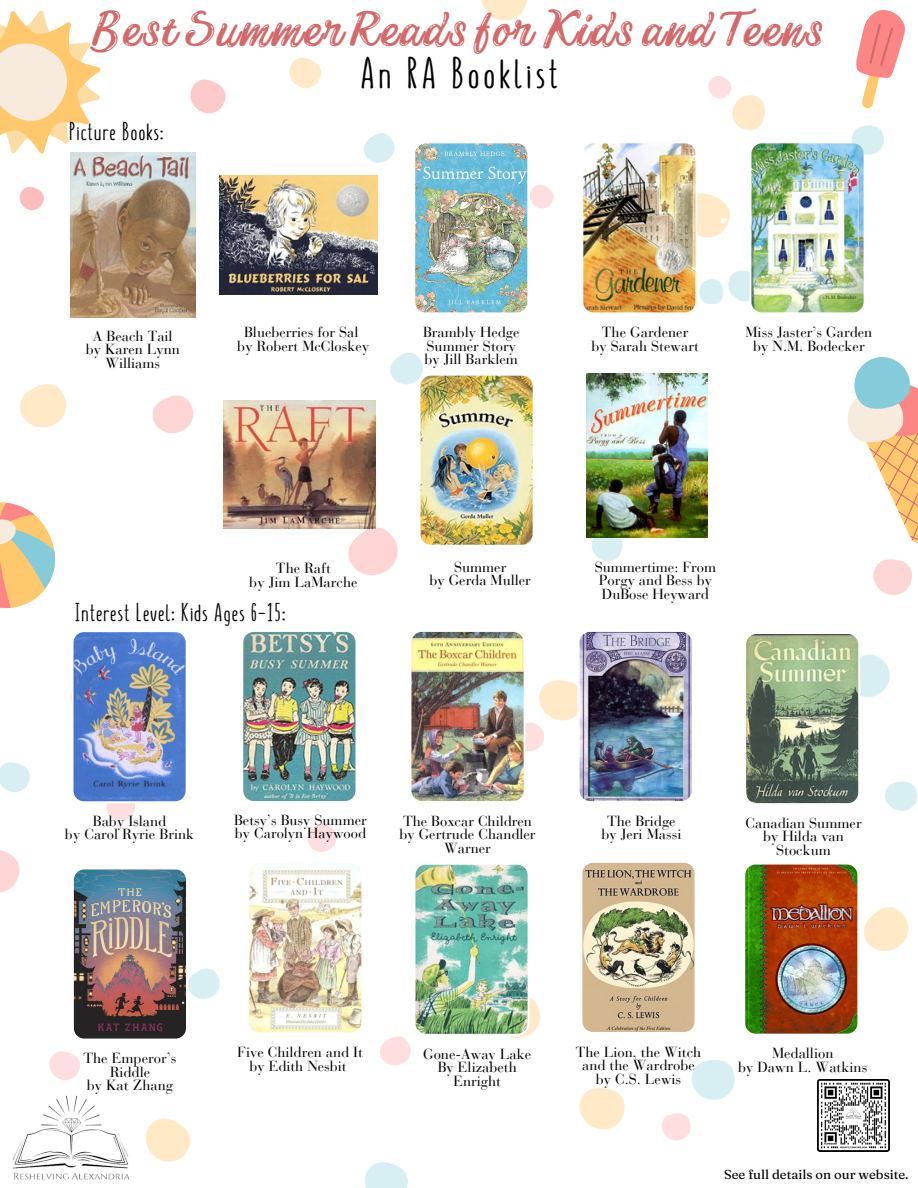
<style>
.page{position:relative;width:918px;height:1188px;background:#fff}
.page>*{position:absolute;margin:0;border:0;box-sizing:border-box;transform-origin:0 0}
.t1{font:47.55px "RTL Kawthar Regular";letter-spacing:.06em;color:#d36a6a}
.t2{font:700 43.2px "Summer Font";letter-spacing:.105em;color:#000}
.t3{font:700 25.05px "Summer Font";letter-spacing:.06em;color:#000}
.t4{font:14.55px/13.5px "Bauer Bodoni Pro";color:#000;text-align:center}
.t5{font:13.05px "Fraunces 9 pt";color:#000}
</style>
<div class="page">
<svg style="left:592px;top:538px;width:31px;height:23px"></svg>
<svg style="left:289px;top:57px;width:33px;height:31px"></svg>
<svg style="left:481px;top:0;width:46px;height:21px"></svg>
<svg style="left:19px;top:186px;width:25px;height:25px"></svg>
<svg style="left:190px;top:79px;width:36px;height:35px"></svg>
<svg style="left:364px;top:133px;width:31px;height:30px"></svg>
<svg style="left:20px;top:384px;width:47px;height:44px"></svg>
<svg style="left:152px;top:395px;width:42px;height:38px"></svg>
<img style="left:818px;top:1079px;width:72px;height:72px">
<svg style="left:579px;top:1088px;width:46px;height:42px"></svg>
<img style="left:12px;top:1095px;width:118px;height:85px">
<svg style="left:0;top:10px;width:112px;height:144px"></svg>
<svg style="left:847px;top:357px;width:71px;height:186px"></svg>
<svg style="left:662px;top:1113px;width:29px;height:28px"></svg>
<svg style="left:692px;top:1060px;width:43px;height:40px"></svg>
<svg style="left:873px;top:559px;width:39px;height:36px"></svg>
<svg style="left:0;top:850px;width:20px;height:43px"></svg>
<svg style="left:49px;top:1051px;width:31px;height:29px"></svg>
<svg style="left:0;top:762px;width:30px;height:30px"></svg>
<svg style="left:365px;top:1162px;width:43px;height:26px"></svg>
<svg style="left:146px;top:1118px;width:45px;height:44px"></svg>
<svg style="left:0;top:502px;width:56px;height:106px"></svg>
<img style="left:415px;top:143px;width:139px;height:170px">
<img style="left:583px;top:10px;width:322px;height:303px">
<img style="left:70px;top:153px;width:125px;height:165px">
<img style="left:224px;top:401px;width:116px;height:128px">
<img style="left:220px;top:175px;width:157px;height:120px">
<img style="left:340px;top:352px;width:193px;height:223px">
<img style="left:587px;top:374px;width:120px;height:164px">
<img style="left:70px;top:632px;width:116px;height:189px">
<img style="left:243px;top:631px;width:113px;height:170px">
<img style="left:411px;top:631px;width:281px;height:170px">
<svg style="left:746px;top:634px;width:171px;height:177px"></svg>
<img style="left:73px;top:869px;width:147px;height:170px">
<img style="left:249px;top:823px;width:113px;height:210px">
<img style="left:380px;top:864px;width:161px;height:202px">
<img style="left:582px;top:862px;width:113px;height:170px">
<img style="left:745px;top:864px;width:164px;height:170px">
<p class="t1" style="left:94px;top:2px;width:730px">Best Summer Reads for Kids and Teens</p>
<p class="t2" style="left:360px;top:42px;width:199px">An RA Booklist</p>
<p class="t3" style="left:69px;top:113px;width:96px">Picture Books:</p>
<p class="t4" style="left:93px;top:331px;width:81px">A Beach Tail</p>
<p class="t4" style="left:86px;top:344px;width:96px">by Karen Lynn<br>Williams</p>
<p class="t4" style="left:244px;top:327px;width:116px">Blueberries for Sal</p>
<p class="t4" style="left:237px;top:341px;width:133px">by Robert McCloskey</p>
<p class="t4" style="left:423px;top:327px;width:98px;text-align:left">Brambly Hedge<br>Summer Story</p>
<p class="t4" style="left:425px;top:354px;width:95px">by Jill Barklem</p>
<p class="t4" style="left:602px;top:327px;width:88px">The Gardener</p>
<p class="t4" style="left:591px;top:341px;width:109px">by Sarah Stewart</p>
<p class="t4" style="left:746px;top:327px;width:128px">Miss Jaster’s Garden by N.M. Bodecker</p>
<p class="t4" style="left:276px;top:563px;width:56px">The Raft</p>
<p class="t4" style="left:249px;top:577px;width:110px">by Jim LaMarche</p>
<p class="t3" style="left:75px;top:594px;width:211px">Interest Level: Kids Ages 6-15:</p>
<p class="t4" style="left:454px;top:562px;width:54px">Summer</p>
<p class="t4" style="left:429px;top:575px;width:103px">by Gerda Muller</p>
<p class="t4" style="left:595px;top:561px;width:123px;text-align:left">Summertime: From<br>Porgy and Bess by<br>DuBose Heyward</p>
<p class="t4" style="left:93px;top:816px;width:75px">Baby Island</p>
<p class="t4" style="left:65px;top:829px;width:131px">by Carol Ryrie Brink</p>
<p class="t4" style="left:234px;top:815px;width:134px">Betsy’s Busy Summer</p>
<p class="t4" style="left:235px;top:828px;width:133px">by Carolyn Haywood</p>
<p class="t4" style="left:400px;top:816px;width:138px">The Boxcar Children by Gertrude Chandler<br>Warner</p>
<p class="t4" style="left:607px;top:816px;width:70px">The Bridge</p>
<p class="t4" style="left:601px;top:829px;width:81px">by Jeri Massi</p>
<p class="t4" style="left:745px;top:818px;width:118px">Canadian Summer by Hilda van<br>Stockum</p>
<p class="t4" style="left:84px;top:1053px;width:94px">The Emperor’s<br>Riddle</p>
<p class="t4" style="left:87px;top:1080px;width:88px">by Kat Zhang</p>
<p class="t4" style="left:237px;top:1047px;width:127px">Five Children and It by Edith Nesbit</p>
<p class="t4" style="left:423px;top:1049px;width:110px">Gone-Away Lake<br>By Elizabeth<br>Enright</p>
<p class="t4" style="left:576px;top:1047px;width:127px">The Lion, the Witch and the Wardrobe by C.S. Lewis</p>
<p class="t4" style="left:772px;top:1048px;width:63px">Medallion</p>
<p class="t4" style="left:738px;top:1062px;width:131px">by Dawn L. Watkins</p>
<p class="t5" style="left:724px;top:1166px;width:186px">See full details on our website.</p>
</div>
